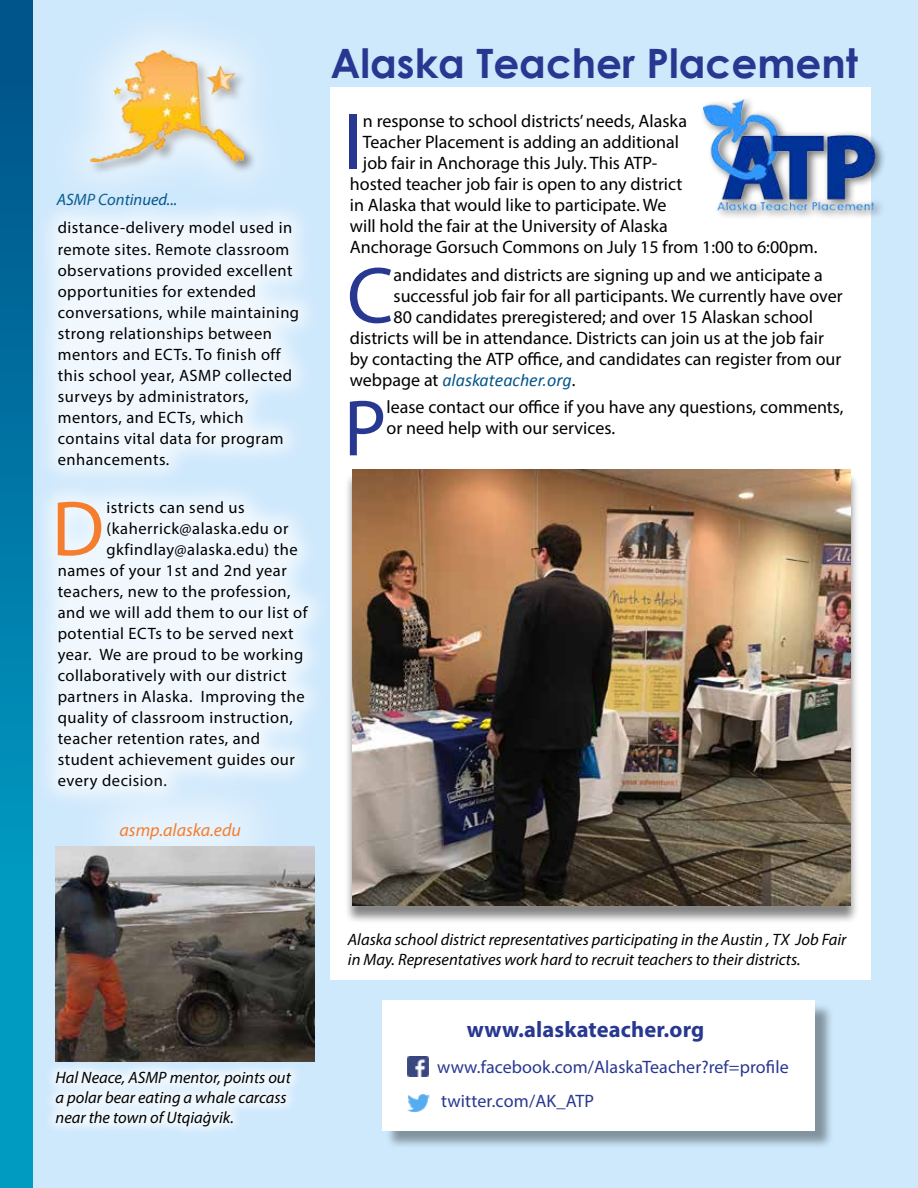
<style>
.page{position:relative;width:918px;height:1188px;background:#cee8fc}
.page>*{position:absolute;margin:0;border:0;box-sizing:border-box;transform-origin:0 0}
.t1{font:80.25px "Myriad Pro";color:#283891}
.t2{font:78.75px "Myriad Pro";color:#f57d2e}
.t3{font:700 40.5px "Century Gothic";color:#283891}
.t4{font:700 22.5px "Myriad Pro";letter-spacing:.005em;color:#283891}
.t5{font:18px/21px "Myriad Pro";color:#000}
.t6{font:18px/34.5px "Myriad Pro";letter-spacing:.005em;color:#283891}
.t7{font:italic 18px "Calibri";color:#00558b}
.t8{font:italic 18px "Myriad Pro";color:#f57d2e}
.t9{font:16.5px/21px "Myriad Pro";letter-spacing:.03em;color:#000}
.t10{font:italic 16.5px/19.8px "Myriad Pro";color:#000}
.t11{font:italic 16.5px "Myriad Pro";color:#00558b}
.s1{font-family:"Myriad Pro";font-style:normal;color:#000}
</style>
<div class="page">
<div style="left:330px;top:87px;width:540px;height:892px;background:#fff"></div>
<div style="left:32px;top:196px;width:301px;height:618px;background:#fff;opacity:.72"></div>
<div style="left:65px;top:767px;width:231px;height:128px;background:#fff;opacity:.75"></div>
<div style="left:385px;top:1003px;width:449px;height:146px;background:#000;opacity:.37"></div>
<div style="left:383px;top:1000px;width:432px;height:131px;background:#fff"></div>
<img style="left:408px;top:1094px;width:21px;height:19px">
<img style="left:408px;top:1056px;width:20px;height:21px">
<img style="left:56px;top:847px;width:258px;height:214px">
<div style="left:0;top:0;width:32px;height:1188px;background:linear-gradient(to bottom,#00538a,#00a8cc)"></div>
<div style="left:344px;top:472px;width:515px;height:452px;background:#000;opacity:.48"></div>
<img style="left:352px;top:470px;width:499px;height:435px">
<div style="left:700px;top:96px;width:186px;height:125px;background:#000;opacity:.57"></div>
<img style="left:704px;top:100px;width:173px;height:126px">
<div style="left:36px;top:0;width:263px;height:217px;background:#fff;opacity:.75"></div>
<img style="left:91px;top:51px;width:152px;height:111px">
<div style="left:335px;top:921px;width:524px;height:60px;background:#fff"></div>
<div style="left:43px;top:1059px;width:261px;height:79px;background:#fff;opacity:.75"></div>
<p class="t11" style="left:57px;top:189px;width:122px">ASMP Continued...</p>
<p class="t9" style="left:58px;top:217px;width:243px">distance-delivery model used in remote sites. Remote classroom observations provided excellent opportunities for extended conversations, while maintaining strong relationships between mentors and ECTs. To finish off this school year, ASMP collected surveys by administrators, mentors, and ECTs, which contains vital data for program enhancements.</p>
<h2 class="t2" style="left:52px;top:480px;width:54px">D</h2>
<p class="t9" style="left:107px;top:497px;width:140px">istricts can send us</p>
<p class="t9" style="left:107px;top:518px;width:183px">(kaherrick@alaska.edu or</p>
<p class="t9" style="left:107px;top:539px;width:193px">gkfindlay@alaska.edu) the</p>
<p class="t9" style="left:58px;top:560px;width:231px">names of your 1st and 2nd year</p>
<p class="t9" style="left:58px;top:581px;width:234px">teachers, new to the profession,</p>
<p class="t9" style="left:58px;top:602px;width:251px">and we will add them to our list of</p>
<p class="t9" style="left:58px;top:623px;width:237px">potential ECTs to be served next</p>
<p class="t9" style="left:58px;top:644px;width:247px">year. We are proud to be working</p>
<p class="t9" style="left:58px;top:665px;width:230px">collaboratively with our district</p>
<p class="t9" style="left:58px;top:686px;width:249px">partners in Alaska. Improving the</p>
<p class="t9" style="left:58px;top:707px;width:237px">quality of classroom instruction,</p>
<p class="t9" style="left:58px;top:728px;width:204px">teacher retention rates, and</p>
<p class="t9" style="left:58px;top:749px;width:239px">student achievement guides our</p>
<p class="t9" style="left:58px;top:770px;width:111px">every decision.</p>
<p class="t8" style="left:120px;top:818px;width:123px">asmp.alaska.edu</p>
<h3 class="t3" style="left:331px;top:38px;width:529px">Alaska Teacher Placement</h3>
<h1 class="t1" style="left:344px;top:92px;width:21px">I</h1>
<p class="t5" style="left:363px;top:110px;width:326px">n response to school districts’ needs, Alaska</p>
<p class="t5" style="left:363px;top:131px;width:318px">Teacher Placement is adding an additional</p>
<p class="t5" style="left:363px;top:152px;width:296px">job fair in Anchorage this July. This ATP-</p>
<p class="t5" style="left:350px;top:173px;width:334px">hosted teacher job fair is open to any district</p>
<p class="t5" style="left:350px;top:194px;width:318px">in Alaska that would like to participate. We</p>
<p class="t5" style="left:350px;top:215px;width:320px">will hold the fair at the University of Alaska</p>
<p class="t5" style="left:350px;top:236px;width:469px">Anchorage Gorsuch Commons on July 15 from 1:00 to 6:00pm.</p>
<h1 class="t1" style="left:347px;top:246px;width:48px">C</h1>
<p class="t5" style="left:394px;top:264px;width:431px">andidates and districts are signing up and we anticipate a</p>
<p class="t5" style="left:394px;top:285px;width:451px">successful job fair for all participants. We currently have over</p>
<p class="t5" style="left:394px;top:306px;width:421px">80 candidates preregistered; and over 15 Alaskan school</p>
<p class="t5" style="left:350px;top:327px;width:476px">districts will be in attendance. Districts can join us at the job fair</p>
<p class="t5" style="left:350px;top:348px;width:493px">by contacting the ATP office, and candidates can register from our</p>
<p class="t7" style="left:350px;top:367px;width:227px"><span class="s1">webpage at</span> alaskateacher.org<span class="s1">.</span></p>
<h1 class="t1" style="left:344px;top:379px;width:44px">P</h1>
<p class="t5" style="left:386px;top:397px;width:459px">lease contact our office if you have any questions, comments, or need help with our services.</p>
<p class="t10" style="left:56px;top:1068px;width:237px">Hal Neace, ASMP mentor, points out a polar bear eating a whale carcass near the town of Utqiaġvik.</p>
<p class="t10" style="left:348px;top:929px;width:500px">Alaska school district representatives participating in the Austin , TX Job Fair in May. Representatives work hard to recruit teachers to their districts.</p>
<h3 class="t4" style="left:467px;top:1014px;width:239px">www.alaskateacher.org</h3>
<p class="t6" style="left:437px;top:1049px;width:353px">www.facebook.com/AlaskaTeacher?ref=profile twitter.com/AK_ATP</p>
</div>
